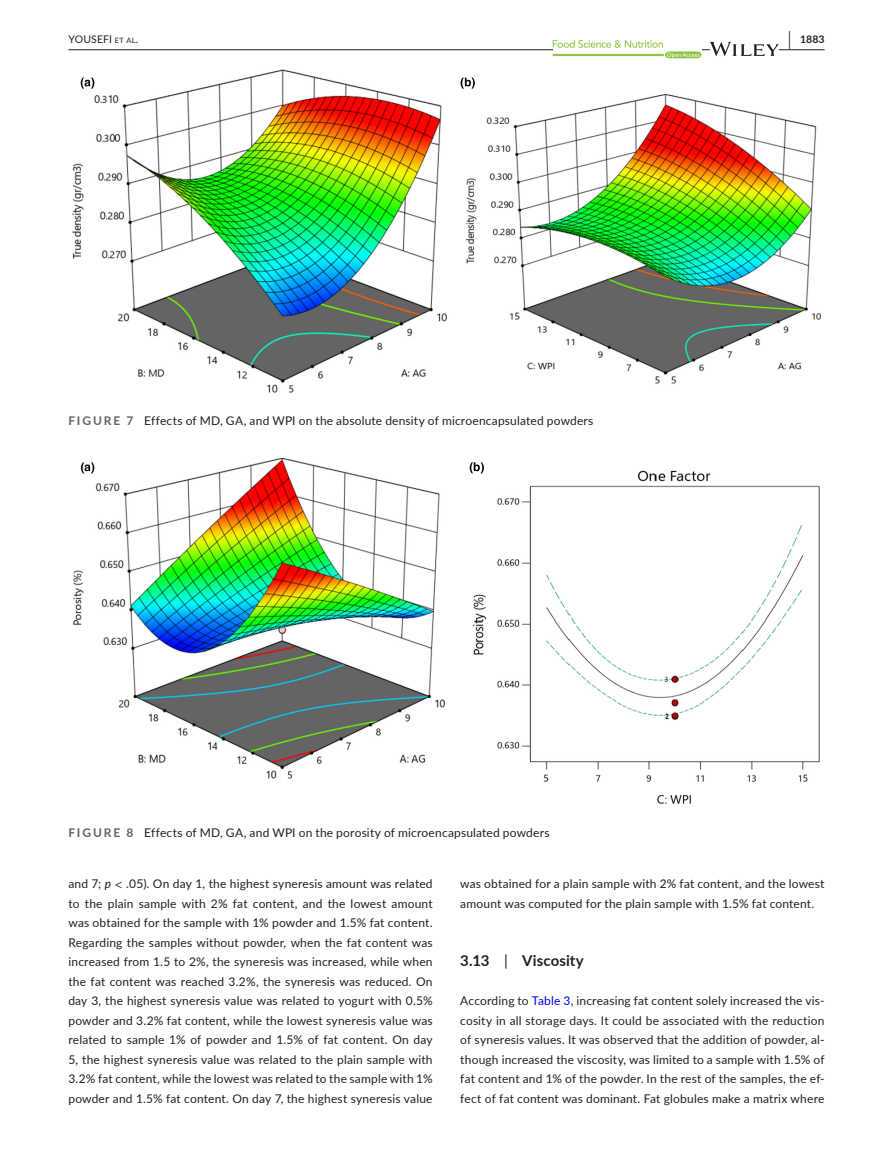
<style>
.page{position:relative;width:893px;height:1174px;background:#fff}
.page>*{position:absolute;margin:0;border:0;box-sizing:border-box;transform-origin:0 0}
.t1{font:700 15px "Lato";letter-spacing:.005em;color:#231f20}
.t2{font:12px/19.5px "Lato";letter-spacing:.015em;color:#231f20;text-align:justify}
.t3{font:10.5px "Lato";letter-spacing:.01em;color:#231f20}
.t4{font:700 10.5px "Lato";color:#231f20}
.s1{font-size:7.35px}
.s2{font-size:19.5px}
.s3{font-weight:700;color:#636366}
.s4{font-style:italic}
.s5{font-family:"STIX"}
.s6{font-weight:400}
.s7{color:#00f}
</style>
<div class="page">
<hr style="left:68px;top:49px;width:756px;height:1px;background:#231f20">
<svg style="left:553px;top:40px;width:148px;height:18px"></svg>
<svg style="left:710px;top:42px;width:69px;height:14px"></svg>
<img style="left:72px;top:69px;width:749px;height:324px">
<img style="left:73px;top:458px;width:747px;height:346px">
<p class="t3" style="left:68px;top:31px;width:71px">YOUSEFI <span class="s1">et al</span>.</p>
<p class="t4" style="left:789px;top:31px;width:37px"><span class="s2">|</span> 1883</p>
<p class="t2" style="left:68px;top:410px;width:526px"><span class="s3">FIGURE 7</span> Effects of MD, GA, and WPI on the absolute density of microencapsulated powders</p>
<p class="t2" style="left:68px;top:822px;width:483px"><span class="s3">FIGURE 8</span> Effects of MD, GA, and WPI on the porosity of microencapsulated powders</p>
<p class="t2" style="left:68px;top:873px;width:366px">and 7; <span class="s4">p</span> <span class="s5">&lt;</span> .05). On day 1, the highest syneresis amount was related to the plain sample with 2% fat content, and the lowest amount was obtained for the sample with 1% powder and 1.5% fat content.<br>Regarding the samples without powder, when the fat content was increased from 1.5 to 2%, the syneresis was increased, while when the fat content was reached 3.2%, the syneresis was reduced. On day 3, the highest syneresis value was related to yogurt with 0.5% powder and 3.2% fat content, while the lowest syneresis value was related to sample 1% of powder and 1.5% of fat content. On day 5, the highest syneresis value was related to the plain sample with 3.2% fat content, while the lowest was related to the sample with 1% powder and 1.5% fat content. On day 7, the highest syneresis value</p>
<p class="t2" style="left:460px;top:873px;width:366px">was obtained for a plain sample with 2% fat content, and the lowest amount was computed for the plain sample with 1.5% fat content.</p>
<p class="t1" style="left:460px;top:950px;width:125px">3.13 <span class="s6">|</span> Viscosity</p>
<p class="t2" style="left:460px;top:990px;width:366px">According to <span class="s7">Table 3</span>, increasing fat content solely increased the vis&shy;cosity in all storage days. It could be associated with the reduction of syneresis values. It was observed that the addition of powder, al&shy;though increased the viscosity, was limited to a sample with 1.5% of fat content and 1% of the powder. In the rest of the samples, the ef&shy;fect of fat content was dominant. Fat globules make a matrix where</p>
</div>
